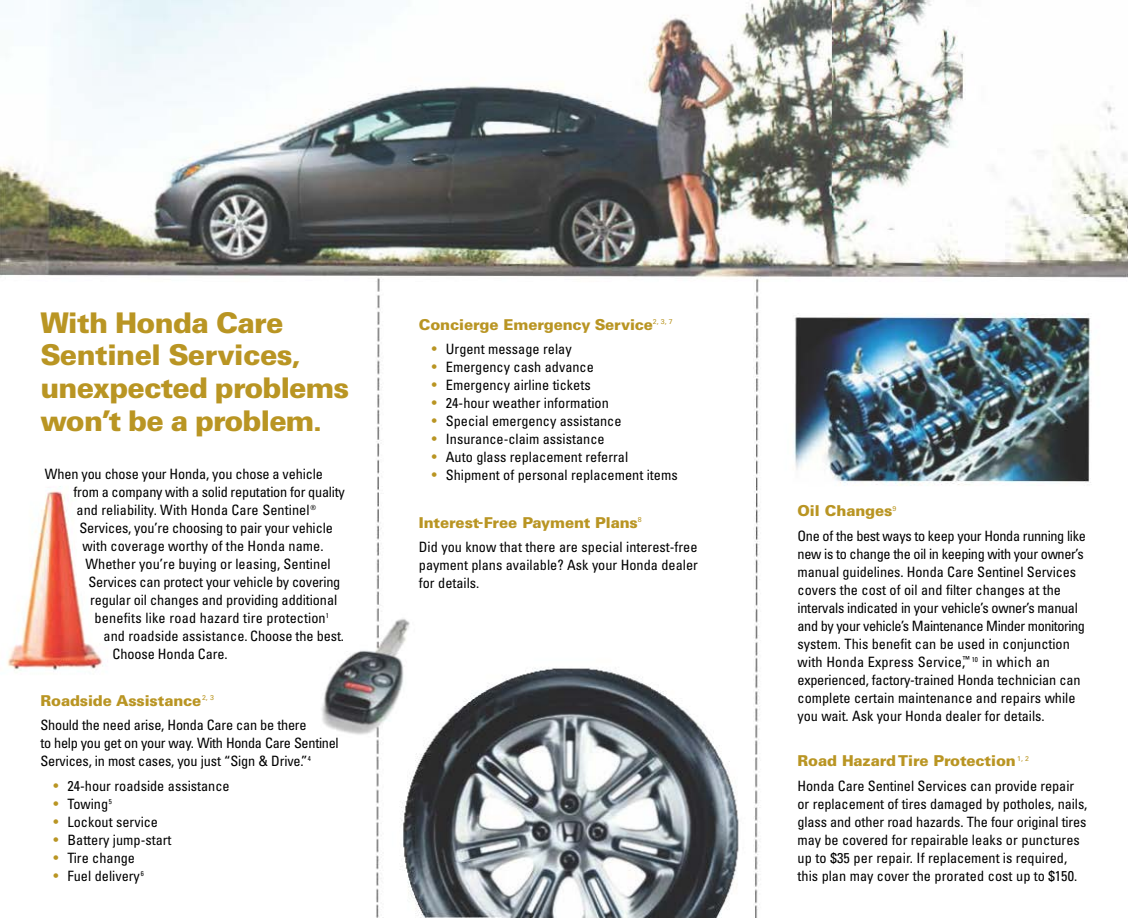
<style>
.page{position:relative;width:1128px;height:918px;background:#fff}
.page>*{position:absolute;margin:0;border:0;box-sizing:border-box;transform-origin:0 0}
.t1{font:900 28.5px/32.7px "Univers";letter-spacing:-.03em;color:#b99523}
.t2{font:900 15px "Univers";letter-spacing:-.01em;color:#b99523}
.t3{font:condensed 14.25px/18px "Univers";letter-spacing:-.005em;color:#000}
.t4{font:condensed 14.25px "Univers";letter-spacing:.015em;color:#000}
.s1{font-size:25.5px}
.s2{font-size:15px;color:#b99523}
</style>
<div class="page">
<img style="left:0;top:0;width:1127px;height:918px">
<h1 class="t1" style="left:40px;top:306px;width:310px">With Honda Care<br>Sentinel Services<span class="s1">, </span>unexpected problems won’t be a problem<span class="s1">.</span></h1>
<p class="t3" style="left:45px;top:465px;width:279px">When you chose your Honda, you chose a vehicle</p>
<p class="t3" style="left:73px;top:483px;width:273px">from a company with a solid reputation for quality</p>
<p class="t3" style="left:76px;top:501px;width:241px">and reliability. With Honda Care Sentinel<sup>®</sup></p>
<p class="t3" style="left:79px;top:519px;width:255px">Services, you’re choosing to pair your vehicle</p>
<p class="t3" style="left:82px;top:537px;width:242px">with coverage worthy of the Honda name.</p>
<p class="t3" style="left:85px;top:555px;width:247px">Whether you’re buying or leasing, Sentinel</p>
<p class="t3" style="left:88px;top:573px;width:253px">Services can protect your vehicle by covering</p>
<p class="t3" style="left:90px;top:591px;width:249px">regular oil changes and providing additional</p>
<p class="t4" style="left:94px;top:609px;width:236px">benefits like road hazard tire protection<sup>1</sup></p>
<p class="t3" style="left:103px;top:627px;width:242px">and roadside assistance. Choose the best.</p>
<p class="t3" style="left:112px;top:645px;width:117px">Choose Honda Care.</p>
<p class="t2" style="left:40px;top:691px;width:175px">Roadside Assistance<sup>2,</sup> <sup>3</sup></p>
<p class="t3" style="left:40px;top:716px;width:300px">Should the need arise, Honda Care can be there<br>to help you get on your way. With Honda Care Sentinel<br>Services, in most cases, you just “Sign &amp; Drive.”<sup>4</sup></p>
<p class="t3" style="left:53px;top:777px;width:178px"><span class="s2">•</span> 24-hour roadside assistance</p>
<p class="t3" style="left:53px;top:795px;width:60px"><span class="s2">•</span> Towing<sup>5</sup></p>
<p class="t3" style="left:53px;top:813px;width:106px"><span class="s2">•</span> Lockout service</p>
<p class="t3" style="left:53px;top:831px;width:120px"><span class="s2">•</span> Battery jump-start</p>
<p class="t3" style="left:53px;top:849px;width:83px"><span class="s2">•</span> Tire change</p>
<p class="t3" style="left:53px;top:867px;width:92px"><span class="s2">•</span> Fuel delivery<sup>6</sup></p>
<p class="t2" style="left:419px;top:315px;width:255px">Concierge Emergency Service<sup>2,</sup> <sup>3,</sup> <sup>7</sup></p>
<p class="t3" style="left:432px;top:340px;width:141px"><span class="s2">•</span> Urgent message relay</p>
<p class="t3" style="left:432px;top:358px;width:163px"><span class="s2">•</span> Emergency cash advance</p>
<p class="t3" style="left:432px;top:376px;width:160px"><span class="s2">•</span> Emergency airline tickets</p>
<p class="t3" style="left:432px;top:394px;width:178px"><span class="s2">•</span> 24-hour weather information</p>
<p class="t3" style="left:432px;top:412px;width:191px"><span class="s2">•</span> Special emergency assistance</p>
<p class="t3" style="left:432px;top:430px;width:174px"><span class="s2">•</span> Insurance-claim assistance</p>
<p class="t3" style="left:432px;top:448px;width:198px"><span class="s2">•</span> Auto glass replacement referral</p>
<p class="t3" style="left:432px;top:466px;width:247px"><span class="s2">•</span> Shipment of personal replacement items</p>
<p class="t2" style="left:419px;top:513px;width:224px">Interest-Free Payment Plans<sup>8</sup></p>
<p class="t3" style="left:419px;top:538px;width:280px;text-align:justify">Did you know that there are special interest-free payment plans available? Ask your Honda dealer for details.</p>
<p class="t2" style="left:797px;top:502px;width:100px">Oil Changes<sup>9</sup></p>
<p class="t3" style="left:797px;top:527px;width:290px">One of the best ways to keep your Honda running like new is to change the oil in keeping with your owner’s manual guidelines. Honda Care Sentinel Services covers the cost of oil and filter changes at the intervals indicated in your vehicle’s owner’s manual and by your vehicle’s Maintenance Minder monitoring system. This benefit can be used in conjunction with Honda Express Service,<sup>™</sup> <sup>10</sup> in which an experienced, factory-trained Honda technician can complete certain maintenance and repairs while you wait. Ask your Honda dealer for details.</p>
<p class="t2" style="left:797px;top:751px;width:233px">Road Hazard Tire Protection <sup>1,</sup> <sup>2</sup></p>
<p class="t3" style="left:797px;top:777px;width:291px">Honda Care Sentinel Services can provide repair or replacement of tires damaged by potholes, nails, glass and other road hazards. The four original tires may be covered for repairable leaks or punctures up to $35 per repair. If replacement is required, this plan may cover the prorated cost up to $150.</p>
</div>
